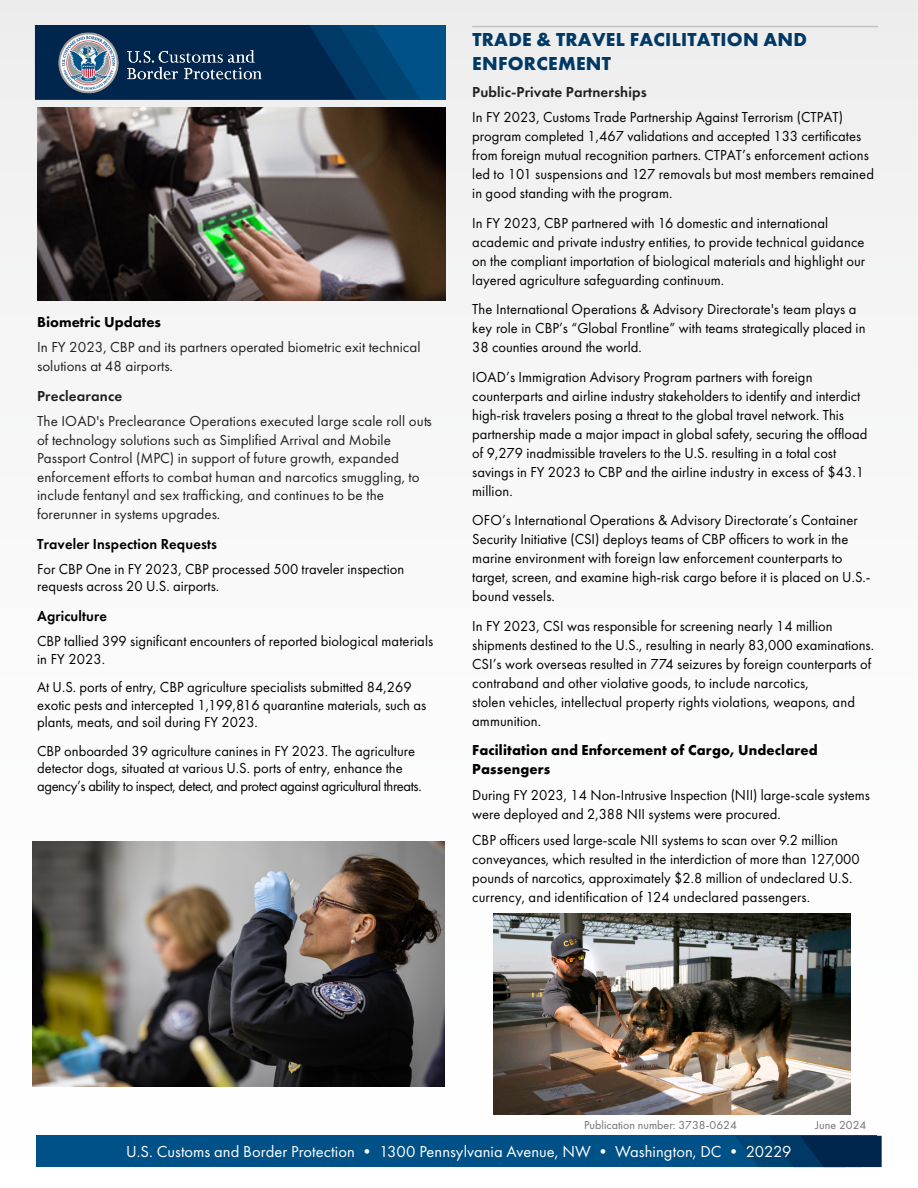
<style>
.page{position:relative;width:918px;height:1188px;background:#f8f9f9}
.page>*{position:absolute;margin:0;border:0;box-sizing:border-box;transform-origin:0 0}
.Copy{font:700 19.5px/23.9px "Futura PT";letter-spacing:.015em;color:#003965}
.t1{font:16.5px "Futura PT";color:#fff}
.Copy-2{font:15px/19px "Futura PT";color:#000}
.Copy-3{font:15px/18.5px "Futura PT";color:#231f20}
.Copy-4{font:700 15px/18.3px "Futura PT";letter-spacing:.01em;color:#000}
.t2{font:12px "Futura PT";color:#717074}
.s1{font-weight:800;color:#000}
.s2{font-weight:600}
.s3{font-weight:600;color:#231f20}
</style>
<div class="page">
<div style="left:35px;top:25px;width:410px;height:74px;background:#005187"></div>
<svg style="left:35px;top:25px;width:385px;height:74px;background:#00335e"></svg>
<img style="left:55px;top:31px;width:223px;height:64px">
<div style="left:36px;top:1136px;width:841px;height:31px;background:#005187"></div>
<svg style="left:735px;top:1136px;width:147px;height:31px;background:#003460"></svg>
<hr style="left:472px;top:26px;width:406px;height:1px;background:#c1c2c4">
<img style="left:37px;top:107px;width:408px;height:193px">
<img style="left:493px;top:913px;width:357px;height:202px">
<img style="left:33px;top:841px;width:411px;height:245px">
<p class="Copy-3" style="left:37px;top:309px;width:385px;line-height:25.2px"><span class="s1">Biometric Updates<br></span>In FY 2023, CBP and its partners operated biometric exit technical</p>
<p class="Copy-3" style="left:37px;top:350px;width:137px;line-height:30.5px">solutions at 48 airports.<br><span class="s2">Preclearance</span></p>
<p class="Copy-3" style="left:37px;top:412px;width:396px">The IOAD's Preclearance Operations executed large scale roll outs of technology solutions such as Simplified Arrival and Mobile Passport Control (MPC) in support of future growth, expanded enforcement efforts to combat human and narcotics smuggling, to include fentanyl and sex trafficking, and continues to be the forerunner in systems upgrades.</p>
<p class="Copy-2" style="left:37px;top:532px;width:369px;line-height:24.6px"><span class="s2">Traveler Inspection Requests<br></span>For CBP One in FY 2023, CBP processed 500 traveler inspection</p>
<p class="Copy-2" style="left:37px;top:571px;width:184px;line-height:30px">requests across 20 U.S. airports.<br><span class="s2">Agriculture</span></p>
<p class="Copy-2" style="left:37px;top:632px;width:398px;line-height:17.7px">CBP tallied 399 significant encounters of reported biological materials in FY 2023.</p>
<p class="Copy-2" style="left:37px;top:678px;width:391px;line-height:17.9px">At U.S. ports of entry, CBP agriculture specialists submitted 84,269 exotic pests and intercepted 1,199,816 quarantine materials, such as plants, meats, and soil during FY 2023.</p>
<p class="Copy-2" style="left:37px;top:742px;width:386px;line-height:17.9px">CBP onboarded 39 agriculture canines in FY 2023. The agriculture detector dogs, situated at various U.S. ports of entry, enhance the agency’s ability to inspect, detect, and protect against agricultural threats.</p>
<p class="Copy" style="left:472px;top:27px;width:336px">TRADE &amp; TRAVEL FACILITATION AND<br>ENFORCEMENT</p>
<p class="Copy-2" style="left:472px;top:79px;width:372px;line-height:25.8px"><span class="s3">Public-Private Partnerships<br></span>In FY 2023, Customs Trade Partnership Against Terrorism (CTPAT)</p>
<p class="Copy-2" style="left:472px;top:127px;width:403px">program completed 1,467 validations and accepted 133 certificates from foreign mutual recognition partners. CTPAT’s enforcement actions led to 101 suspensions and 127 removals but most members remained in good standing with the program.</p>
<p class="Copy-2" style="left:472px;top:213px;width:394px">In FY 2023, CBP partnered with 16 domestic and international academic and private industry entities, to provide technical guidance on the compliant importation of biological materials and highlight our layered agriculture safeguarding continuum.</p>
<p class="Copy-2" style="left:472px;top:300px;width:395px">The International Operations &amp; Advisory Directorate's team plays a key role in CBP’s “Global Frontline” with teams strategically placed in<br>38 counties around the world.</p>
<p class="Copy-2" style="left:472px;top:367px;width:397px">IOAD’s Immigration Advisory Program partners with foreign counterparts and airline industry stakeholders to identify and interdict high-risk travelers posing a threat to the global travel network. This partnership made a major impact in global safety, securing the offload of 9,279 inadmissible travelers to the U.S. resulting in a total cost savings in FY 2023 to CBP and the airline industry in excess of $43.1 million.</p>
<p class="Copy-2" style="left:472px;top:511px;width:400px">OFO’s International Operations &amp; Advisory Directorate’s Container Security Initiative (CSI) deploys teams of CBP officers to work in the marine environment with foreign law enforcement counterparts to target, screen, and examine high-risk cargo before it is placed on U.S.- bound vessels.</p>
<p class="Copy-2" style="left:472px;top:616px;width:403px">In FY 2023, CSI was responsible for screening nearly 14 million shipments destined to the U.S., resulting in nearly 83,000 examinations.<br>CSI’s work overseas resulted in 774 seizures by foreign counterparts of contraband and other violative goods, to include narcotics,<br>stolen vehicles, intellectual property rights violations, weapons, and ammunition.</p>
<p class="Copy-4" style="left:472px;top:741px;width:347px">Facilitation and Enforcement of Cargo, Undeclared<br>Passengers</p>
<p class="Copy-2" style="left:472px;top:785px;width:399px">During FY 2023, 14 Non-Intrusive Inspection (NII) large-scale systems were deployed and 2,388 NII systems were procured.</p>
<p class="Copy-2" style="left:472px;top:830px;width:389px">CBP officers used large-scale NII systems to scan over 9.2 million conveyances, which resulted in the interdiction of more than 127,000 pounds of narcotics, approximately $2.8 million of undeclared U.S. currency, and identification of 124 undeclared passengers.</p>
<p class="t2" style="left:584px;top:1118px;width:154px">Publication number: 3738-0624</p>
<p class="t2" style="left:816px;top:1118px;width:52px">June 2024</p>
<p class="t1" style="left:126px;top:1141px;width:667px">U.S. Customs and Border Protection • 1300 Pennsylvania Avenue, NW • Washington, DC • 20229</p>
</div>
